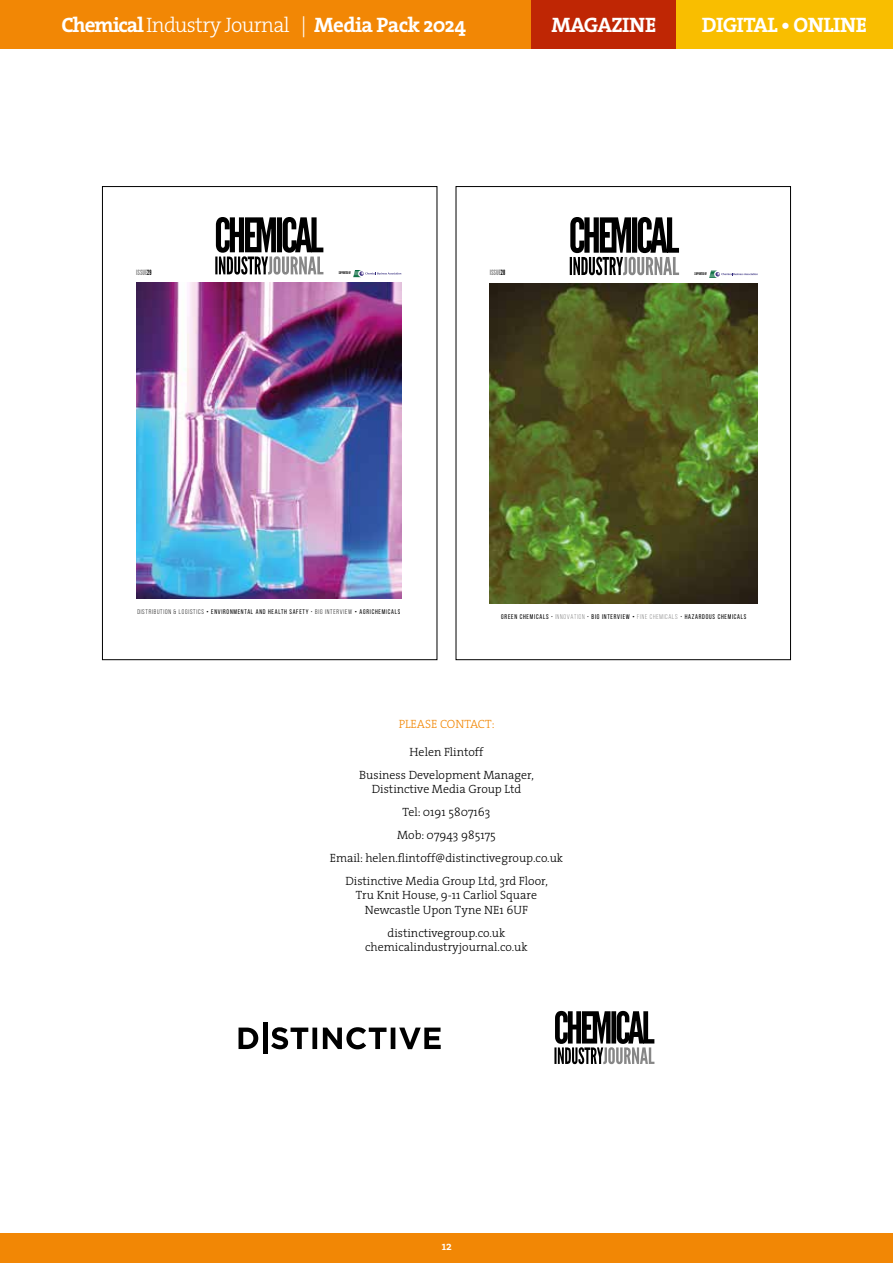
<style>
.page{position:relative;width:893px;height:1263px;background:#fff}
.page>*{position:absolute;margin:0;border:0;box-sizing:border-box;transform-origin:0 0}
.t1{font:700 21px "The Serif";letter-spacing:-.03em;color:#fff}
.t2{font:300 12px/23px "The Serif";color:#000;text-align:center}
.t3{font:300 12px "The Serif";color:#f28705}
.t4{font:600 12px "The Serif";color:#fff}
.t5{font:7.35px "League Gothic";letter-spacing:-.01em;color:#878787}
.t6{font:7.2px "League Gothic";letter-spacing:-.01em;color:#878787}
.t7{font:6.9px "Bebas Neue";letter-spacing:.11em;color:#000}
.t8{font:6.75px "Bebas Neue";letter-spacing:.11em;color:#000}
.t9{font:3.75px "League Gothic";color:#000;scale:.85 1}
.t10{font:3.6px "League Gothic";color:#000;scale:.85 1}
.s1{font-weight:300}
.s2{color:#000}
.s3{font-style:inherit}
</style>
<div class="page">
<div style="left:0;top:1233px;width:893px;height:30px;background:#f28705"></div>
<svg style="left:239px;top:1027px;width:202px;height:22px"></svg>
<div style="left:263px;top:1022px;width:5px;height:31px;background:#000"></div>
<svg style="left:554px;top:1011px;width:100px;height:53px"></svg>
<div style="left:0;top:0;width:893px;height:49px;background:#f28705"></div>
<div style="left:676px;top:0;width:217px;height:49px;background:#f9be00"></div>
<div style="left:531px;top:0;width:145px;height:49px;background:#bf2604"></div>
<svg style="left:215px;top:217px;width:108px;height:58px"></svg>
<svg style="left:353px;top:270px;width:48px;height:7px"></svg>
<img style="left:136px;top:282px;width:265px;height:317px">
<div style="left:102px;top:186px;width:335px;height:474px;border:1px solid #000"></div>
<svg style="left:570px;top:217px;width:109px;height:58px"></svg>
<svg style="left:709px;top:271px;width:49px;height:7px"></svg>
<img style="left:490px;top:283px;width:268px;height:320px">
<div style="left:456px;top:186px;width:335px;height:474px;border:1px solid #000"></div>
<h1 class="t1" style="left:62px;top:8px;width:406px">Chemical <span class="s1">Industry Journal |</span> Media Pack 2024</h1>
<h1 class="t1" style="left:551px;top:8px;width:106px">MAGAZINE</h1>
<h1 class="t1" style="left:702px;top:8px;width:167px">DIGITAL • ONLINE</h1>
<p class="t6" style="left:136px;top:268px;width:17px">ISSUE<span class="s2">29</span></p>
<p class="t10" style="left:339px;top:271px;width:16px">SUPPORTED BY</p>
<p class="t5" style="left:490px;top:268px;width:17px">ISSUE<span class="s2">28</span></p>
<p class="t9" style="left:695px;top:271px;width:16px">SUPPORTED BY</p>
<p class="t8" style="left:137px;top:608px;width:264px"><span class="s3">DISTRIBUTION &amp; LOGISTICS</span> • ENVIRONMENTAL AND HEALTH SAFETY <span class="s3">• BIG INTERVIEW</span> • AGRICHEMICALS</p>
<p class="t7" style="left:501px;top:613px;width:247px">GREEN CHEMICALS <span class="s3">•</span> <span class="s1">INNOVATION</span> <span class="s3">•</span> BIG INTERVIEW • <span class="s1">FINE CHEMICALS</span> <span class="s3">•</span> HAZARDOUS CHEMICALS</p>
<p class="t3" style="left:399px;top:714px;width:97px">PLEASE CONTACT:</p>
<p class="t2" style="left:359px;top:740px;width:176px">Helen Flintoff<br>Business Development Manager,</p>
<p class="t2" style="left:330px;top:777px;width:235px">Distinctive Media Group Ltd<br>Tel: 0191 5807163<br>Mob: 07943 985175<br>Email: helen.flintoff@distinctivegroup.co.uk<br>Distinctive Media Group Ltd, 3rd Floor,</p>
<p class="t2" style="left:356px;top:888px;width:183px;line-height:14.4px">Tru Knit House, 9-11 Carliol Square<br>Newcastle Upon Tyne NE1 6UF</p>
<p class="t2" style="left:365px;top:925px;width:164px;line-height:14.4px">distinctivegroup.co.uk chemicalindustryjournal.co.uk</p>
<p class="t4" style="left:442px;top:1236px;width:12px">12</p>
</div>
